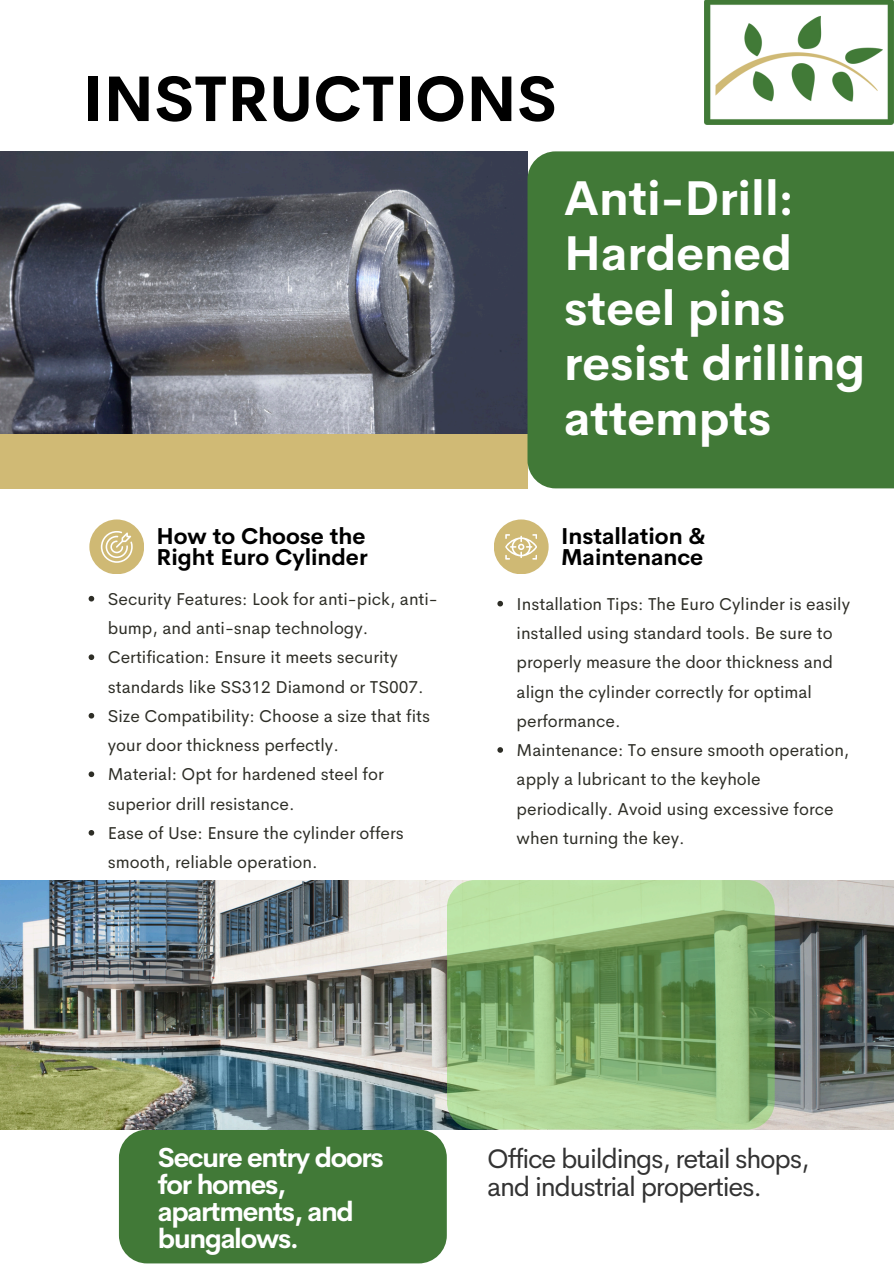
<style>
.page{position:relative;width:894px;height:1264px;background:#fff}
.page>*{position:absolute;margin:0;border:0;box-sizing:border-box;transform-origin:0 0}
.t1{font:700 63px "Cerebri Sans";color:#000}
.t2{font:700 47.7px/55.2px "Cerebri Sans";color:#fff}
.t3{font:27px/27px "Cerebri Sans";letter-spacing:-.045em;color:#333}
.t4{font:700 27px/27px "Cerebri Sans";letter-spacing:-.045em;color:#fff}
.t5{font:700 22.5px/21.3px "Cerebri Sans";color:#000}
.t6{font:17.25px/29.2px "Cerebri Sans";color:#2d2d26}
</style>
<div class="page">
<div style="left:89px;top:519px;width:55px;height:55px;background:#cfb974;border-radius:50%"></div>
<svg style="left:101px;top:531px;width:31px;height:31px"></svg>
<div style="left:493px;top:519px;width:55px;height:55px;background:#cfb974;border-radius:50%"></div>
<svg style="left:505px;top:534px;width:31px;height:25px"></svg>
<img style="left:0;top:151px;width:527px;height:284px">
<div style="left:0;top:435px;width:527px;height:53px;background:#d0ba75"></div>
<div style="left:527px;top:151px;width:366px;height:337px;background:#417937"></div>
<svg style="left:89px;top:596px;width:5px;height:5px"></svg>
<svg style="left:89px;top:654px;width:5px;height:6px"></svg>
<svg style="left:89px;top:713px;width:5px;height:5px"></svg>
<svg style="left:89px;top:771px;width:5px;height:6px"></svg>
<svg style="left:89px;top:830px;width:5px;height:5px"></svg>
<svg style="left:497px;top:601px;width:6px;height:5px"></svg>
<svg style="left:497px;top:747px;width:6px;height:5px"></svg>
<img style="left:0;top:880px;width:893px;height:249px">
<svg style="left:446px;top:880px;width:328px;height:249px;background:#8eb77a"></svg>
<div style="left:119px;top:1129px;width:327px;height:134px;background:#417937;border-radius:28px"></div>
<img style="left:704px;top:0;width:189px;height:125px">
<p class="t1" style="left:83px;top:58px;width:476px">INSTRUCTIONS</p>
<p class="t2" style="left:564px;top:170px;width:302px">Anti-Drill:<br>Hardened steel pins resist drilling attempts</p>
<p class="t5" style="left:156px;top:525px;width:212px">How to Choose the<br>Right Euro Cylinder</p>
<p class="t5" style="left:561px;top:525px;width:146px">Installation &amp;<br>Maintenance</p>
<p class="t6" style="left:516px;top:589px;width:335px">Installation Tips: The Euro Cylinder is easily installed using standard tools. Be sure to properly measure the door thickness and align the cylinder correctly for optimal performance.</p>
<p class="t6" style="left:516px;top:735px;width:334px">Maintenance: To ensure smooth operation, apply a lubricant to the keyhole periodically. Avoid using excessive force when turning the key.</p>
<p class="t6" style="left:108px;top:584px;width:331px">Security Features: Look for anti-pick, anti&shy;bump, and anti-snap technology.</p>
<p class="t6" style="left:108px;top:642px;width:317px">Certification: Ensure it meets security standards like SS312 Diamond or TS007.</p>
<h5 class="t6" style="left:108px;top:701px;width:324px">Size Compatibility: Choose a size that fits your door thickness perfectly.</h5>
<p class="t6" style="left:108px;top:759px;width:277px">Material: Opt for hardened steel for superior drill resistance.</p>
<h5 class="t6" style="left:108px;top:818px;width:297px">Ease of Use: Ensure the cylinder offers smooth, reliable operation.</h5>
<p class="t4" style="left:158px;top:1144px;width:227px">Secure entry doors for homes, apartments, and bungalows.</p>
<p class="t3" style="left:487px;top:1145px;width:324px">Office buildings, retail shops, and industrial properties.</p>
</div>
